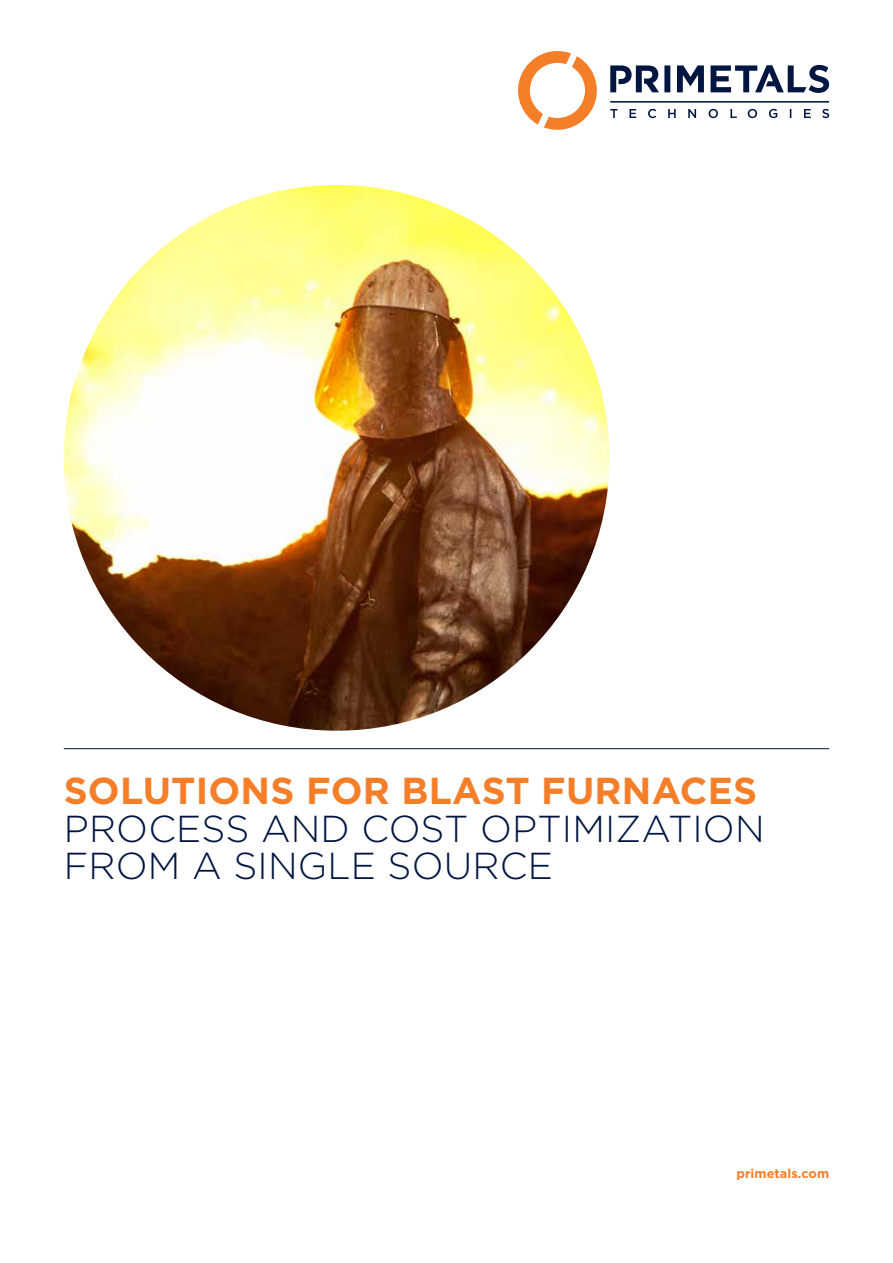
<style>
.page{position:relative;width:893px;height:1263px;background:#fff}
.page>*{position:absolute;margin:0;border:0;box-sizing:border-box;transform-origin:0 0}
.t1{font:300 37.5px/37.5px "Gotham";letter-spacing:.005em;color:#001641}
.t2{font:700 37.5px "Gotham";letter-spacing:.005em;color:#f57e29}
.t3{font:700 12.75px "Gotham";letter-spacing:.005em;color:#f57e29}
</style>
<div class="page">
<svg style="left:518px;top:51px;width:79px;height:79px"></svg>
<svg style="left:610px;top:101px;width:219px;height:2px"></svg>
<svg style="left:610px;top:65px;width:219px;height:28px"></svg>
<svg style="left:610px;top:109px;width:219px;height:9px"></svg>
<hr style="left:64px;top:748px;width:765px;height:1px;background:#001641">
<img style="left:64px;top:185px;width:545px;height:546px;border-radius:273px">
<p class="t2" style="left:64px;top:766px;width:695px">SOLUTIONS FOR BLAST FURNACES</p>
<p class="t1" style="left:64px;top:809px;width:702px">PROCESS AND COST OPTIMIZATION<br>FROM A SINGLE SOURCE</p>
<p class="t3" style="left:737px;top:1165px;width:94px">primetals.com</p>
</div>
